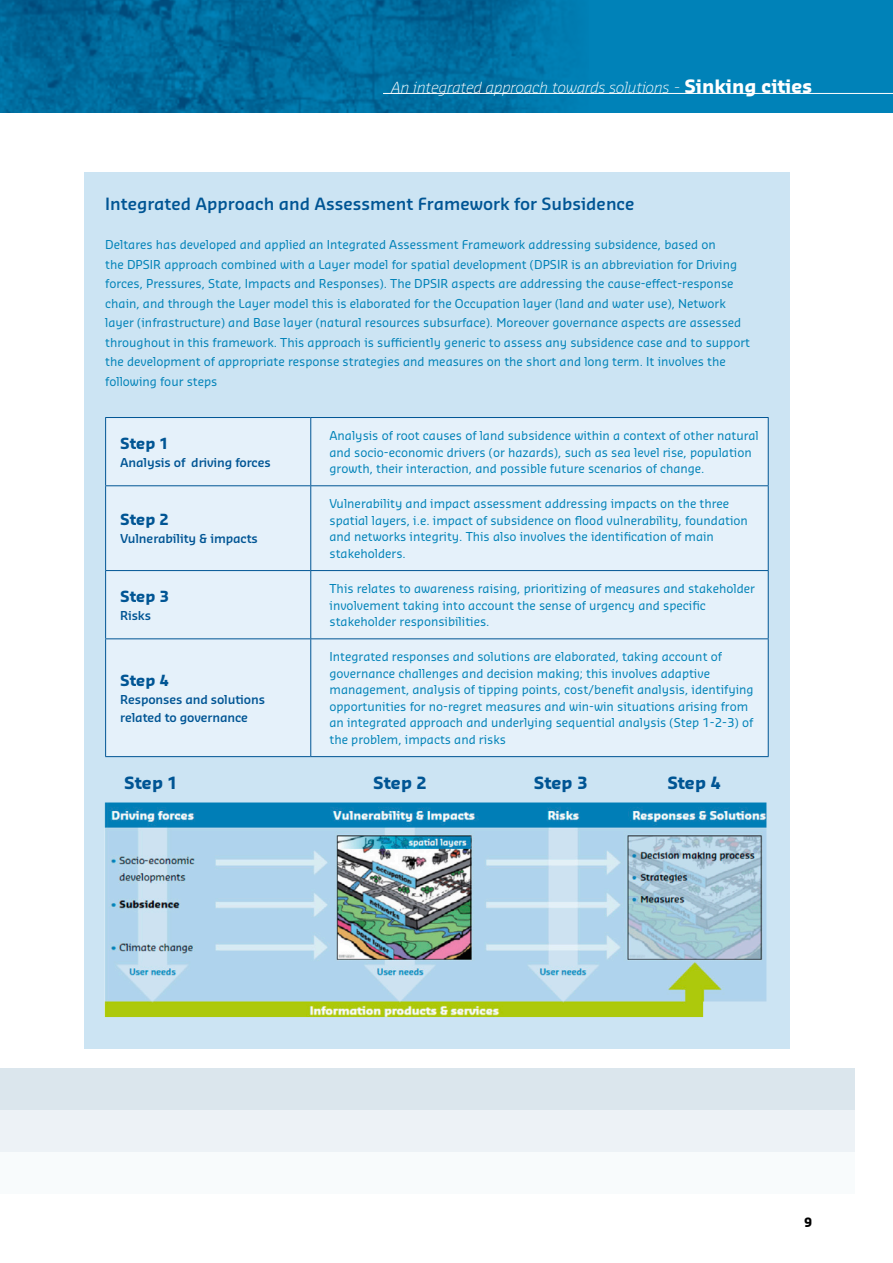
<style>
.page{position:relative;width:893px;height:1263px;background:#fff}
.page>*{position:absolute;margin:0;border:0;box-sizing:border-box;transform-origin:0 0}
.t1{font:600 16.5px "Sansa Pro";color:#005594}
.t2{font:700 16.5px "Sansa Pro";color:#005594}
.t3{font:italic 300 15px "Sansa Pro";color:#fff}
.t4{font:700 15px "Sansa Pro";color:#005594}
.t5{font:700 12.75px "Sansa Pro";color:#000}
.t6{font:12px/16.5px "Sansa Pro";color:#0082b8}
.t7{font:600 12px/18px "Sansa Pro";letter-spacing:-.01em;color:#005594}
.s1{font-style:normal}
.s2{font-weight:700;font-style:normal;font-size:18px}
</style>
<div class="page">
<div style="left:0;top:0;width:893px;height:112px;background:#0082b8"></div>
<img style="left:0;top:0;width:589px;height:112px">
<hr style="left:383px;top:93px;width:510px;height:1px;background:#fff">
<div style="left:84px;top:172px;width:706px;height:877px;background:#cce4f3"></div>
<div style="left:106px;top:418px;width:662px;height:338px;background:#e5f1fa"></div>
<hr style="left:105px;top:417px;width:206px;height:1px;background:#005594">
<hr style="left:105px;top:418px;width:1px;height:67px;background:#005594">
<hr style="left:311px;top:417px;width:458px;height:1px;background:#005594">
<hr style="left:310px;top:418px;width:1px;height:67px;background:#005594">
<hr style="left:768px;top:418px;width:1px;height:67px;background:#005594">
<hr style="left:105px;top:485px;width:206px;height:1px;background:#005594">
<hr style="left:105px;top:486px;width:1px;height:84px;background:#005594">
<hr style="left:311px;top:485px;width:458px;height:1px;background:#005594">
<hr style="left:310px;top:486px;width:1px;height:84px;background:#005594">
<hr style="left:768px;top:486px;width:1px;height:84px;background:#005594">
<hr style="left:105px;top:570px;width:206px;height:1px;background:#005594">
<hr style="left:105px;top:571px;width:1px;height:67px;background:#005594">
<hr style="left:311px;top:570px;width:458px;height:1px;background:#005594">
<hr style="left:310px;top:571px;width:1px;height:67px;background:#005594">
<hr style="left:768px;top:571px;width:1px;height:67px;background:#005594">
<hr style="left:105px;top:638px;width:206px;height:1px;background:#005594">
<hr style="left:105px;top:639px;width:1px;height:117px;background:#005594">
<hr style="left:311px;top:638px;width:458px;height:1px;background:#005594">
<hr style="left:310px;top:639px;width:1px;height:117px;background:#005594">
<hr style="left:768px;top:639px;width:1px;height:117px;background:#005594">
<hr style="left:105px;top:756px;width:206px;height:1px;background:#005594">
<hr style="left:311px;top:756px;width:458px;height:1px;background:#005594">
<img style="left:105px;top:802px;width:661px;height:215px">
<div style="left:0;top:1068px;width:855px;height:42px;background:#dbe6ed"></div>
<div style="left:0;top:1110px;width:855px;height:42px;background:#edf2f6"></div>
<div style="left:0;top:1152px;width:855px;height:42px;background:#f8fbfc"></div>
<p class="t3" style="left:392px;top:78px;width:422px">An integrated approach towards solutions <span class="s1">-</span> <span class="s2">Sinking cities</span></p>
<h1 class="t1" style="left:105px;top:193px;width:531px">Integrated Approach and Assessment Framework for Subsidence</h1>
<p class="t6" style="left:105px;top:234px;width:646px;line-height:19.5px">Deltares has developed and applied an Integrated Assessment Framework addressing subsidence, based on<br>the DPSIR approach combined with a Layer model for spatial development (DPSIR is an abbreviation for Driving forces, Pressures, State, Impacts and Responses). The DPSIR aspects are addressing the cause-effect-response chain, and through the Layer model this is elaborated for the Occupation layer (land and water use), Network layer (infrastructure) and Base layer (natural resources subsurface). Moreover governance aspects are assessed throughout in this framework. This approach is sufficiently generic to assess any subsidence case and to support the development of appropriate response strategies and measures on the short and long term. It involves the following four steps</p>
<p class="t4" style="left:120px;top:433px;width:50px">Step 1</p>
<p class="t7" style="left:120px;top:453px;width:152px">Analysis of driving forces</p>
<p class="t4" style="left:120px;top:510px;width:50px">Step 2</p>
<p class="t7" style="left:120px;top:529px;width:139px">Vulnerability &amp; impacts</p>
<p class="t4" style="left:120px;top:586px;width:50px">Step 3</p>
<p class="t7" style="left:120px;top:606px;width:32px">Risks</p>
<p class="t4" style="left:120px;top:670px;width:50px">Step 4</p>
<p class="t7" style="left:120px;top:690px;width:146px">Responses and solutions related to governance</p>
<p class="t6" style="left:330px;top:427px;width:431px">Analysis of root causes of land subsidence within a context of other natural and socio-economic drivers (or hazards), such as sea level rise, population growth, their interaction, and possible future scenarios of change.</p>
<p class="t6" style="left:330px;top:495px;width:420px">Vulnerability and impact assessment addressing impacts on the three spatial layers, i.e. impact of subsidence on flood vulnerability, foundation and networks integrity. This also involves the identification of main stakeholders.</p>
<p class="t6" style="left:330px;top:580px;width:427px">This relates to awareness raising, prioritizing of measures and stakeholder involvement taking into account the sense of urgency and specific stakeholder responsibilities.</p>
<p class="t6" style="left:330px;top:648px;width:426px">Integrated responses and solutions are elaborated, taking account of governance challenges and decision making; this involves adaptive management, analysis of tipping points, cost/benefit analysis, identifying opportunities for no-regret measures and win-win situations arising from an integrated approach and underlying sequential analysis (Step 1-2-3) of the problem, impacts and risks</p>
<h1 class="t2" style="left:124px;top:772px;width:55px">Step 1</h1>
<h1 class="t2" style="left:373px;top:772px;width:55px">Step 2</h1>
<h1 class="t2" style="left:534px;top:772px;width:55px">Step 3</h1>
<h1 class="t2" style="left:667px;top:772px;width:55px">Step 4</h1>
<p class="t5" style="left:804px;top:1213px;width:9px">9</p>
</div>
